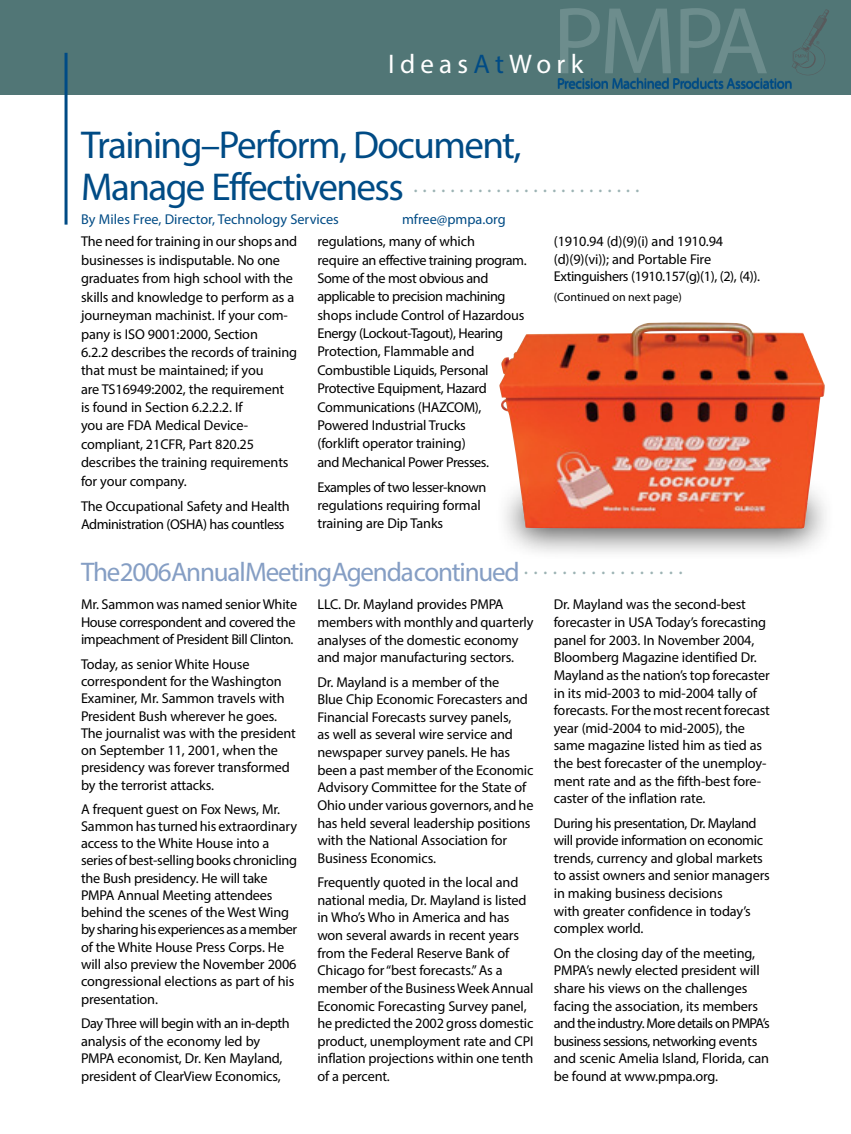
<style>
.page{position:relative;width:851px;height:1134px;background:#fff}
.page>*{position:absolute;margin:0;border:0;box-sizing:border-box;transform-origin:0 0}
.t1{font:96px "Myriad Pro";color:#6d8d8d}
.t2{font:39px/42px "Myriad Pro";letter-spacing:-.04em;color:#004b85}
.t3{font:27px "Myriad Pro";letter-spacing:-.045em;color:#859ec4}
.t4{font:27px "Myriad Pro";letter-spacing:.195em;color:#fff}
.t5{font:21px "Myriad Pro";color:#9cb3b4}
.t6{font:14.7px "Myriad Pro";letter-spacing:-.025em;color:#004b85}
.t7{font:14.25px/17.7px "Myriad Pro";letter-spacing:-.01em;color:#000}
.t8{font:14.25px/18.3px "Myriad Pro";letter-spacing:-.03em;color:#000}
.t9{font:14.25px "Myriad Pro";color:#004b85}
.t10{font:12px "Myriad Pro";color:#000}
.s1{color:#004b85}
</style>
<div class="page">
<div style="left:0;top:0;width:850px;height:94px;background:#517676"></div>
<svg style="left:792px;top:9px;width:37px;height:66px"></svg>
<svg style="left:64px;top:53px;width:4px;height:172px"></svg>
<div style="left:494px;top:477px;width:340px;height:84px;background:#000;opacity:.85"></div>
<img style="left:499px;top:322px;width:325px;height:207px">
<h1 class="t1" style="left:552px;top:-18px;width:218px">PMPA</h1>
<p class="t6" style="left:557px;top:74px;width:237px">Precision Machined Products Association</p>
<h3 class="t4" style="left:388px;top:47px;width:197px">Ideas<span class="s1">At</span>Work</h3>
<h2 class="t2" style="left:81px;top:124px;width:442px">Training–Perform, Document,<br>Manage Effectiveness</h2>
<p class="t7" style="left:81px;top:232px;width:218px;line-height:18.5px">The need for training in our shops and businesses is indisputable. No one graduates from high school with the skills and knowledge to perform as a journeyman machinist. If your com&shy;pany is ISO 9001:2000, Section<br>6.2.2 describes the records of training that must be maintained; if you<br>are TS16949:2002, the requirement<br>is found in Section 6.2.2.2. If<br>you are FDA Medical Device&shy;compliant, 21CFR, Part 820.25 describes the training requirements for your company.</p>
<p class="t8" style="left:81px;top:496px;width:210px">The Occupational Safety and Health<br>Administration (OSHA) has countless</p>
<h3 class="t5" style="left:413px;top:172px;width:228px">. . . . . . . . . . . . . . . . . . . . . . . . .</h3>
<p class="t9" style="left:81px;top:211px;width:259px">By Miles Free, Director, Technology Services</p>
<p class="t9" style="left:402px;top:211px;width:105px">mfree@pmpa.org</p>
<p class="t7" style="left:317px;top:232px;width:211px;line-height:18.3px">regulations, many of which<br>require an effective training program.<br>Some of the most obvious and applicable to precision machining shops include Control of Hazardous<br>Energy (Lockout-Tagout), Hearing<br>Protection, Flammable and<br>Combustible Liquids, Personal<br>Protective Equipment, Hazard<br>Communications (HAZCOM),<br>Powered Industrial Trucks<br>(forklift operator training)<br>and Mechanical Power Presses.</p>
<p class="t7" style="left:317px;top:478px;width:170px;line-height:18.3px">Examples of two lesser-known regulations requiring formal training are Dip Tanks</p>
<p class="t7" style="left:554px;top:232px;width:208px">(1910.94 (d)(9)(i) and 1910.94 (d)(9)(vi)); and Portable Fire<br>Extinguishers (1910.157(g)(1), (2), (4)).</p>
<p class="t10" style="left:554px;top:289px;width:130px">(Continued on next page)</p>
<h3 class="t3" style="left:81px;top:555px;width:603px">The 2006 Annual Meeting Agenda continued <sup>.</sup> <sup>.</sup> <sup>.</sup> <sup>.</sup> <sup>.</sup> <sup>.</sup> <sup>.</sup> <sup>.</sup> <sup>.</sup> <sup>.</sup> <sup>.</sup> <sup>.</sup> <sup>.</sup> <sup>.</sup> <sup>.</sup> <sup>.</sup> <sup>.</sup></h3>
<p class="t7" style="left:81px;top:595px;width:218px;text-align:justify">Mr. Sammon was named senior White House correspondent and covered the impeachment of President Bill Clinton.</p>
<p class="t7" style="left:81px;top:655px;width:216px;line-height:17.2px">Today, as senior White House correspondent for the Washington<br>Examiner, Mr. Sammon travels with<br>President Bush wherever he goes.<br>The journalist was with the president on September 11, 2001, when the presidency was forever transformed by the terrorist attacks.</p>
<p class="t7" style="left:81px;top:800px;width:218px;line-height:17.2px">A frequent guest on Fox News, Mr.<br>Sammon has turned his extraordinary access to the White House into a series of best-selling books chronicling the Bush presidency. He will take PMPA Annual Meeting attendees behind the scenes of the West Wing by sharing his experiences as a member of the White House Press Corps. He will also preview the November 2006 congressional elections as part of his presentation.</p>
<p class="t7" style="left:81px;top:1014px;width:210px">Day Three will begin with an in-depth analysis of the economy led by PMPA economist, Dr. Ken Mayland, president of ClearView Economics,</p>
<p class="t7" style="left:317px;top:595px;width:218px">LLC. Dr. Mayland provides PMPA members with monthly and quarterly analyses of the domestic economy and major manufacturing sectors.</p>
<p class="t7" style="left:317px;top:673px;width:218px">Dr. Mayland is a member of the<br>Blue Chip Economic Forecasters and Financial Forecasts survey panels,<br>as well as several wire service and newspaper survey panels. He has been a past member of the Economic Advisory Committee for the State of Ohio under various governors, and he has held several leadership positions with the National Association for Business Economics.</p>
<p class="t7" style="left:317px;top:873px;width:218px">Frequently quoted in the local and national media, Dr. Mayland is listed in Who’s Who in America and has won several awards in recent years from the Federal Reserve Bank of Chicago for “best forecasts.” As a member of the Business Week Annual Economic Forecasting Survey panel, he predicted the 2002 gross domestic product, unemployment rate and CPI inflation projections within one tenth of a percent.</p>
<p class="t7" style="left:553px;top:596px;width:218px">Dr. Mayland was the second-best forecaster in USA Today’s forecasting panel for 2003. In November 2004, Bloomberg Magazine identified Dr.<br>Mayland as the nation’s top forecaster in its mid-2003 to mid-2004 tally of forecasts. For the most recent forecast year (mid-2004 to mid-2005), the same magazine listed him as tied as the best forecaster of the unemploy&shy;ment rate and as the fifth-best fore&shy;caster of the inflation rate.</p>
<p class="t7" style="left:553px;top:814px;width:218px">During his presentation, Dr. Mayland will provide information on economic trends, currency and global markets to assist owners and senior managers in making business decisions<br>with greater confidence in today’s complex world.</p>
<p class="t7" style="left:553px;top:944px;width:218px">On the closing day of the meeting, PMPA’s newly elected president will share his views on the challenges facing the association, its members and the industry. More details on PMPA’s business sessions, networking events and scenic Amelia Island, Florida, can be found at www.pmpa.org.</p>
</div>
